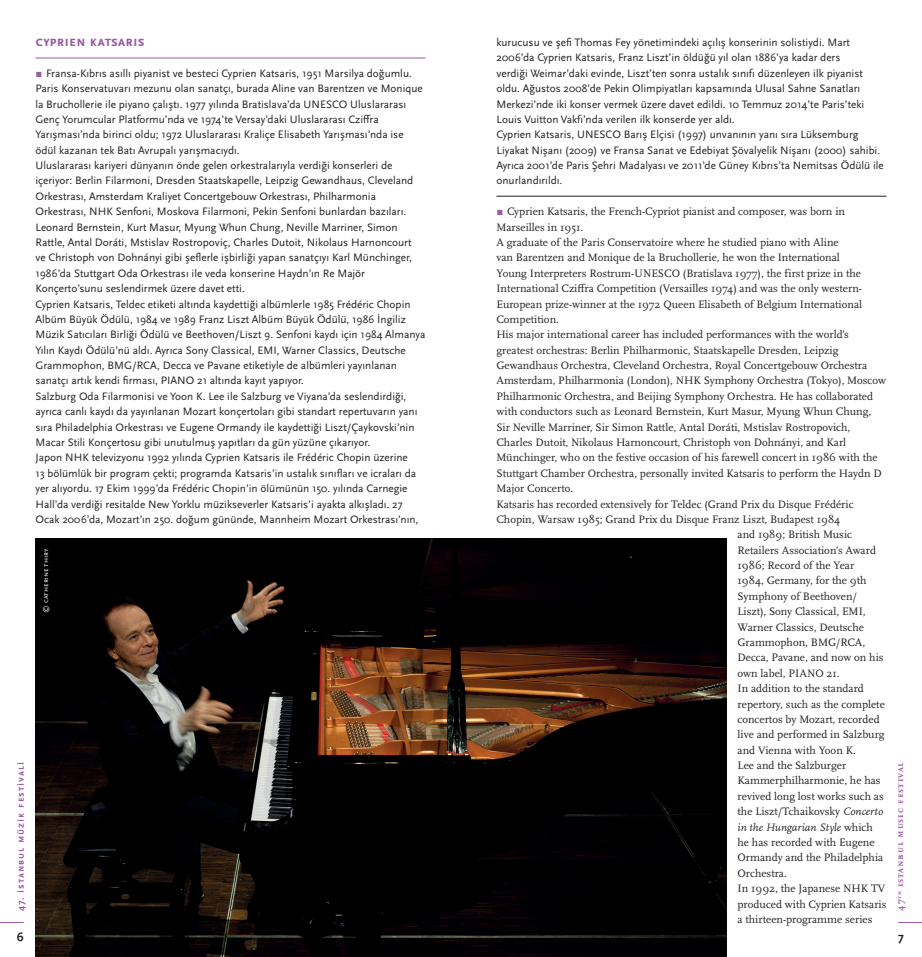
<style>
.page{position:relative;width:922px;height:957px;background:#fff}
.page>*{position:absolute;margin:0;border:0;box-sizing:border-box;transform-origin:0 0}
.t1{font:700 14.75px "Scala Sans Pro";color:#9b5ba5}
.t2{font:700 12.5px "Scala Sans Pro";color:#231f20}
.t3{font:11.25px/15.4px "Scala Sans Pro";color:#231f20}
.t4{font:11.25px "Scala Pro";color:#231f20}
.t5{font:italic 11.25px "Scala Pro";color:#231f20}
.t6{font:700 9.75px "Scala Sans Pro";letter-spacing:.1em;color:#9b5ba5}
.t7{font:700 9.75px "Scala Pro";letter-spacing:.1em;color:#9b5ba5}
.t8{font:7.5px "Scala Sans Pro";color:#fff}
.s1{font-family:"Scala Sans Pro";color:#9b5ba5}
.s2{font-style:italic}
.s3{font-style:normal}
.s4{color:#9b5ba5}
</style>
<div class="page">
<svg style="left:0;top:922px;width:24px;height:1px"></svg>
<svg style="left:898px;top:922px;width:23px;height:1px"></svg>
<hr style="left:35px;top:58px;width:390px;height:1px;background:#9b5ba5">
<hr style="left:496px;top:196px;width:390px;height:1px;background:#231f20">
<img style="left:35px;top:538px;width:691px;height:419px">
<p class="t3" style="left:496px;top:35px;width:389px">kurucusu ve şefi Thomas Fey yönetimindeki açılış konserinin solistiydi. Mart 2006’da Cyprien Katsaris, Franz Liszt’in öldüğü yıl olan 1886’ya kadar ders<br>verdiği Weimar’daki evinde, Liszt’ten sonra ustalık sınıfı düzenleyen ilk piyanist oldu. Ağustos 2008’de Pekin Olimpiyatları kapsamında Ulusal Sahne Sanatları Merkezi’nde iki konser vermek üzere davet edildi. 10 Temmuz 2014’te Paris’teki Louis Vuitton Vakfı’nda verilen ilk konserde yer aldı.<br>Cyprien Katsaris, UNESCO Barış Elçisi (1997) unvanının yanı sıra Lüksemburg Liyakat Nişanı (2009) ve Fransa Sanat ve Edebiyat Şövalyelik Nişanı (2000) sahibi.<br>Ayrıca 2001’de Paris Şehri Madalyası ve 2011’de Güney Kıbrıs’ta Nemitsas Ödülü ile onurlandırıldı.</p>
<p class="t4" style="left:496px;top:205px;width:350px"><span class="s1">▪</span> Cyprien Katsaris, the French-Cypriot pianist and composer, was born in</p>
<p class="t4" style="left:496px;top:220px;width:88px">Marseilles in 1951.</p>
<p class="t4" style="left:496px;top:236px;width:344px">A graduate of the Paris Conservatoire where he studied piano with Aline</p>
<p class="t4" style="left:496px;top:251px;width:345px">van Barentzen and Monique de la Bruchollerie, he won the International</p>
<p class="t4" style="left:496px;top:267px;width:366px">Young Interpreters Rostrum-UNESCO (Bratislava 1977), the first prize in the</p>
<p class="t4" style="left:496px;top:282px;width:367px">International Cziffra Competition (Versailles 1974) and was the only western-</p>
<p class="t4" style="left:496px;top:297px;width:367px">European prize-winner at the 1972 Queen Elisabeth of Belgium International</p>
<p class="t4" style="left:496px;top:313px;width:64px">Competition.</p>
<p class="t4" style="left:496px;top:328px;width:354px">His major international career has included performances with the world’s</p>
<p class="t4" style="left:496px;top:343px;width:343px">greatest orchestras: Berlin Philharmonic, Staatskapelle Dresden, Leipzig</p>
<p class="t4" style="left:496px;top:359px;width:372px">Gewandhaus Orchestra, Cleveland Orchestra, Royal Concertgebouw Orchestra</p>
<p class="t4" style="left:496px;top:374px;width:391px">Amsterdam, Philharmonia (London), NHK Symphony Orchestra (Tokyo), Moscow</p>
<p class="t4" style="left:496px;top:390px;width:378px">Philharmonic Orchestra, and Beijing Symphony Orchestra. He has collaborated</p>
<p class="t4" style="left:496px;top:405px;width:376px">with conductors such as Leonard Bernstein, Kurt Masur, Myung Whun Chung,</p>
<p class="t4" style="left:496px;top:420px;width:355px">Sir Neville Marriner, Sir Simon Rattle, Antal Doráti, Mstislav Rostropovich,</p>
<p class="t4" style="left:496px;top:436px;width:351px">Charles Dutoit, Nikolaus Harnoncourt, Christoph von Dohnányi, and Karl</p>
<p class="t4" style="left:496px;top:451px;width:382px">Münchinger, who on the festive occasion of his farewell concert in 1986 with the</p>
<p class="t4" style="left:496px;top:467px;width:387px">Stuttgart Chamber Orchestra, personally invited Katsaris to perform the Haydn D</p>
<p class="t4" style="left:496px;top:482px;width:78px">Major Concerto.</p>
<p class="t4" style="left:496px;top:497px;width:358px">Katsaris has recorded extensively for Teldec (Grand Prix du Disque Frédéric</p>
<p class="t4" style="left:496px;top:513px;width:345px">Chopin, Warsaw 1985; Grand Prix du Disque Franz Liszt, Budapest 1984</p>
<p class="t4" style="left:737px;top:528px;width:116px">and 1989; British Music</p>
<p class="t4" style="left:737px;top:543px;width:140px">Retailers Association’s Award</p>
<p class="t4" style="left:737px;top:559px;width:118px">1986; Record of the Year</p>
<p class="t4" style="left:737px;top:574px;width:130px">1984, Germany, for the 9th</p>
<p class="t4" style="left:737px;top:590px;width:121px">Symphony of Beethoven/</p>
<p class="t4" style="left:737px;top:605px;width:130px">Liszt), Sony Classical, EMI,</p>
<p class="t4" style="left:737px;top:620px;width:128px">Warner Classics, Deutsche</p>
<p class="t4" style="left:737px;top:636px;width:129px">Grammophon, BMG/RCA,</p>
<p class="t4" style="left:737px;top:651px;width:147px">Decca, Pavane, and now on his</p>
<p class="t4" style="left:737px;top:666px;width:103px">own label, PIANO 21.</p>
<p class="t4" style="left:737px;top:682px;width:128px">In addition to the standard</p>
<p class="t4" style="left:737px;top:697px;width:149px">repertory, such as the complete</p>
<p class="t4" style="left:737px;top:713px;width:143px">concertos by Mozart, recorded</p>
<p class="t4" style="left:737px;top:728px;width:148px">live and performed in Salzburg</p>
<p class="t4" style="left:737px;top:743px;width:120px">and Vienna with Yoon K.</p>
<p class="t4" style="left:737px;top:759px;width:110px">Lee and the Salzburger</p>
<p class="t4" style="left:737px;top:774px;width:144px">Kammerphilharmonie, he has</p>
<p class="t4" style="left:737px;top:789px;width:148px">revived long lost works such as</p>
<p class="t4" style="left:737px;top:805px;width:147px">the Liszt/Tchaikovsky <span class="s2">Concerto</span></p>
<p class="t5" style="left:737px;top:820px;width:137px">in the Hungarian Style <span class="s3">which</span></p>
<p class="t4" style="left:737px;top:836px;width:138px">he has recorded with Eugene</p>
<p class="t4" style="left:737px;top:851px;width:147px">Ormandy and the Philadelphia</p>
<p class="t4" style="left:737px;top:866px;width:51px">Orchestra.</p>
<p class="t4" style="left:737px;top:882px;width:149px">In 1992, the Japanese NHK TV</p>
<p class="t4" style="left:737px;top:897px;width:150px">produced with Cyprien Katsaris</p>
<p class="t4" style="left:737px;top:912px;width:136px">a thirteen-programme series</p>
<h1 class="t1" style="left:35px;top:33px;width:111px">CYPRIEN KATSARIS</h1>
<p class="t3" style="left:35px;top:65px;width:391px"><span class="s4">▪</span> Fransa-Kıbrıs asıllı piyanist ve besteci Cyprien Katsaris, 1951 Marsilya doğumlu.<br>Paris Konservatuvarı mezunu olan sanatçı, burada Aline van Barentzen ve Monique la Bruchollerie ile piyano çalıştı. 1977 yılında Bratislava’da UNESCO Uluslararası Genç Yorumcular Platformu’nda ve 1974’te Versay’daki Uluslararası Cziffra Yarışması’nda birinci oldu; 1972 Uluslararası Kraliçe Elisabeth Yarışması’nda ise ödül kazanan tek Batı Avrupalı yarışmacıydı.<br>Uluslararası kariyeri dünyanın önde gelen orkestralarıyla verdiği konserleri de içeriyor: Berlin Filarmoni, Dresden Staatskapelle, Leipzig Gewandhaus, Cleveland Orkestrası, Amsterdam Kraliyet Concertgebouw Orkestrası, Philharmonia Orkestrası, NHK Senfoni, Moskova Filarmoni, Pekin Senfoni bunlardan bazıları.<br>Leonard Bernstein, Kurt Masur, Myung Whun Chung, Neville Marriner, Simon Rattle, Antal Doráti, Mstislav Rostropoviç, Charles Dutoit, Nikolaus Harnoncourt<br>ve Christoph von Dohnányi gibi şeflerle işbirliği yapan sanatçıyı Karl Münchinger, 1986’da Stuttgart Oda Orkestrası ile veda konserine Haydn’ın Re Majör Konçerto’sunu seslendirmek üzere davet etti.<br>Cyprien Katsaris, Teldec etiketi altında kaydettiği albümlerle 1985 Frédéric Chopin Albüm Büyük Ödülü, 1984 ve 1989 Franz Liszt Albüm Büyük Ödülü, 1986 İngiliz Müzik Satıcıları Birliği Ödülü ve Beethoven/Liszt 9. Senfoni kaydı için 1984 Almanya Yılın Kaydı Ödülü’nü aldı. Ayrıca Sony Classical, EMI, Warner Classics, Deutsche Grammophon, BMG/RCA, Decca ve Pavane etiketiyle de albümleri yayınlanan sanatçı artık kendi firması, PIANO 21 altında kayıt yapıyor.<br>Salzburg Oda Filarmonisi ve Yoon K. Lee ile Salzburg ve Viyana’da seslendirdiği, ayrıca canlı kaydı da yayınlanan Mozart konçertoları gibi standart repertuvarın yanı sıra Philadelphia Orkestrası ve Eugene Ormandy ile kaydettiği Liszt/Çaykovski’nin Macar Stili Konçertosu gibi unutulmuş yapıtları da gün yüzüne çıkarıyor.<br>Japon NHK televizyonu 1992 yılında Cyprien Katsaris ile Frédéric Chopin üzerine<br>13 bölümlük bir program çekti; programda Katsaris’in ustalık sınıfları ve icraları da yer alıyordu. 17 Ekim 1999’da Frédéric Chopin’in ölümünün 150. yılında Carnegie Hall’da verdiği resitalde New Yorklu müzikseverler Katsaris’i ayakta alkışladı. 27<br>Ocak 2006’da, Mozart’ın 250. doğum gününde, Mannheim Mozart Orkestrası’nın,</p>
<p class="t8" style="left:41px;top:612px;width:65px;rotate:-90deg">© catherine thiry</p>
<p class="t6" style="left:15px;top:910px;width:150px;rotate:-90deg">47. istanbul müzik festivali</p>
<p class="t7" style="left:894px;top:910px;width:150px;rotate:-90deg">47<sup>th</sup> ıstanbul musıc festıval</p>
<p class="t2" style="left:17px;top:929px;width:8px">6</p>
<p class="t2" style="left:898px;top:929px;width:7px">7</p>
</div>
